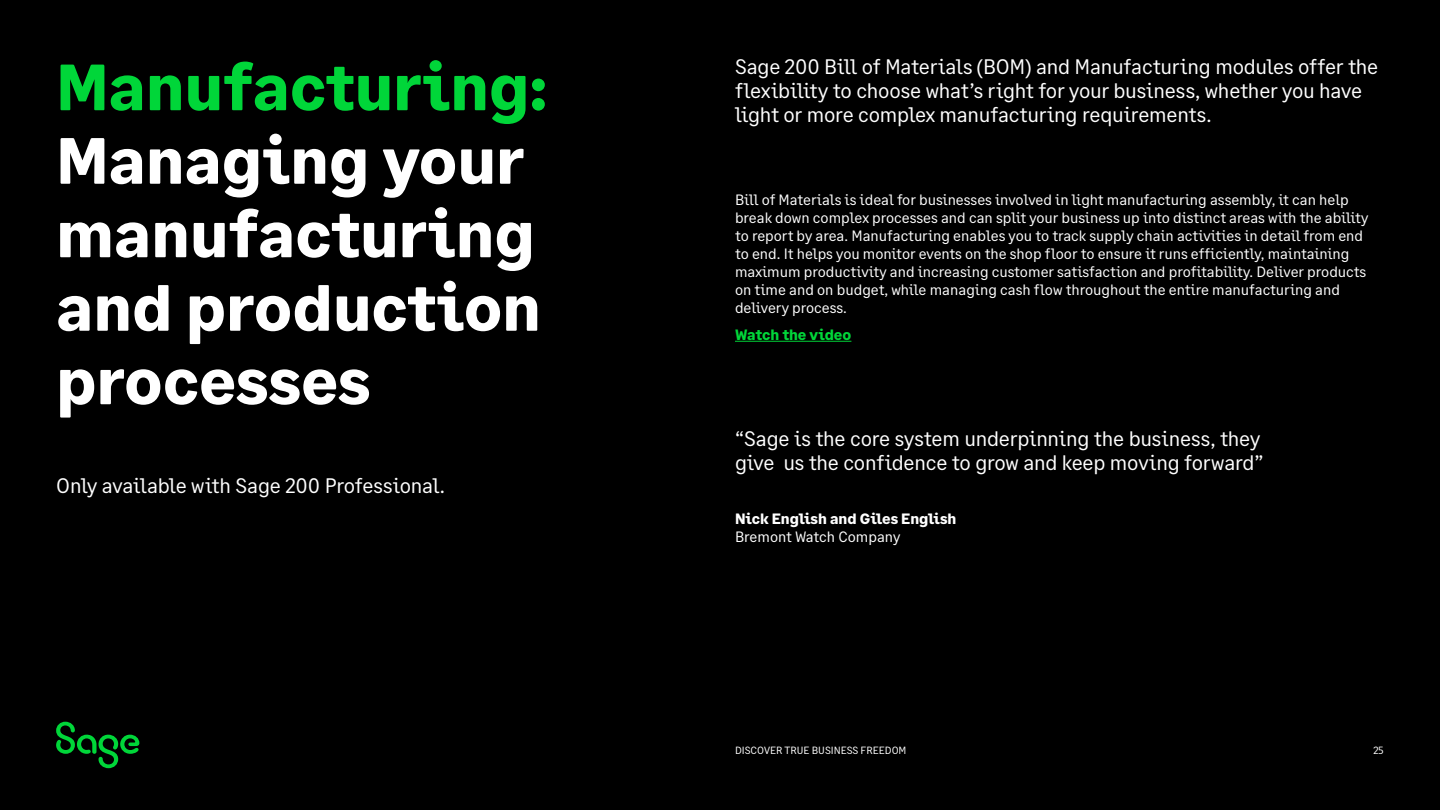
<style>
.page{position:relative;width:1440px;height:810px;background:#000}
.page>*{position:absolute;margin:0;border:0;box-sizing:border-box;transform-origin:0 0}
.H1_Large_Header{font:700 65.25px/73.5px "Sage Text";color:#fff}
.H1_Intro{font:21px/24px "Sage Text";letter-spacing:-.01em;color:#fff}
.Medium_Pull_Quote{font:21px/24px "Sage Text";letter-spacing:-.01em;color:#fff}
.Body_Copy{font:15px/18px "Sage Text";color:#fff}
.Medium_Pull_Quote-2{font:700 15px/18px "Sage Text";color:#fff}
.Body_Copy-2{font:700 15px "Sage Text";color:#00d639}
.t1{font:10.5px "Sage Text";color:#fff}
.s1{color:#00d639}
.s2{font-weight:400}
</style>
<div class="page">
<hr style="left:735px;top:341px;width:116px;height:1px;background:#00d639">
<svg style="left:56px;top:722px;width:83px;height:46px"></svg>
<p class="H1_Large_Header" style="left:56px;top:52px;width:493px"><span class="s1">Manufacturing:<br></span>Managing your manufacturing and production processes</p>
<p class="H1_Intro" style="left:56px;top:474px;width:390px">Only available with Sage 200 Professional.</p>
<p class="H1_Intro" style="left:735px;top:55px;width:645px">Sage 200 Bill of Materials (BOM) and Manufacturing modules offer the flexibility to choose what’s right for your business, whether you have light or more complex manufacturing requirements.</p>
<p class="Body_Copy" style="left:735px;top:191px;width:635px">Bill of Materials is ideal for businesses involved in light manufacturing assembly, it can help break down complex processes and can split your business up into distinct areas with the ability to report by area. Manufacturing enables you to track supply chain activities in detail from end to end. It helps you monitor events on the shop floor to ensure it runs efficiently, maintaining maximum productivity and increasing customer satisfaction and profitability. Deliver products on time and on budget, while managing cash flow throughout the entire manufacturing and delivery process.</p>
<p class="Body_Copy-2" style="left:735px;top:325px;width:118px">Watch the video</p>
<p class="Medium_Pull_Quote" style="left:735px;top:427px;width:530px">“Sage is the core system underpinning the business, they give us the confidence to grow and keep moving forward”</p>
<p class="Medium_Pull_Quote-2" style="left:735px;top:510px;width:223px">Nick English and Giles English<br><span class="s2">Bremont Watch Company</span></p>
<p class="t1" style="left:735px;top:744px;width:14px">Disco</p>
<p class="t1" style="left:764px;top:744px;width:84px">ver true busi ness</p>
<p class="t1" style="left:861px;top:744px;width:14px">freedom</p>
</div>
